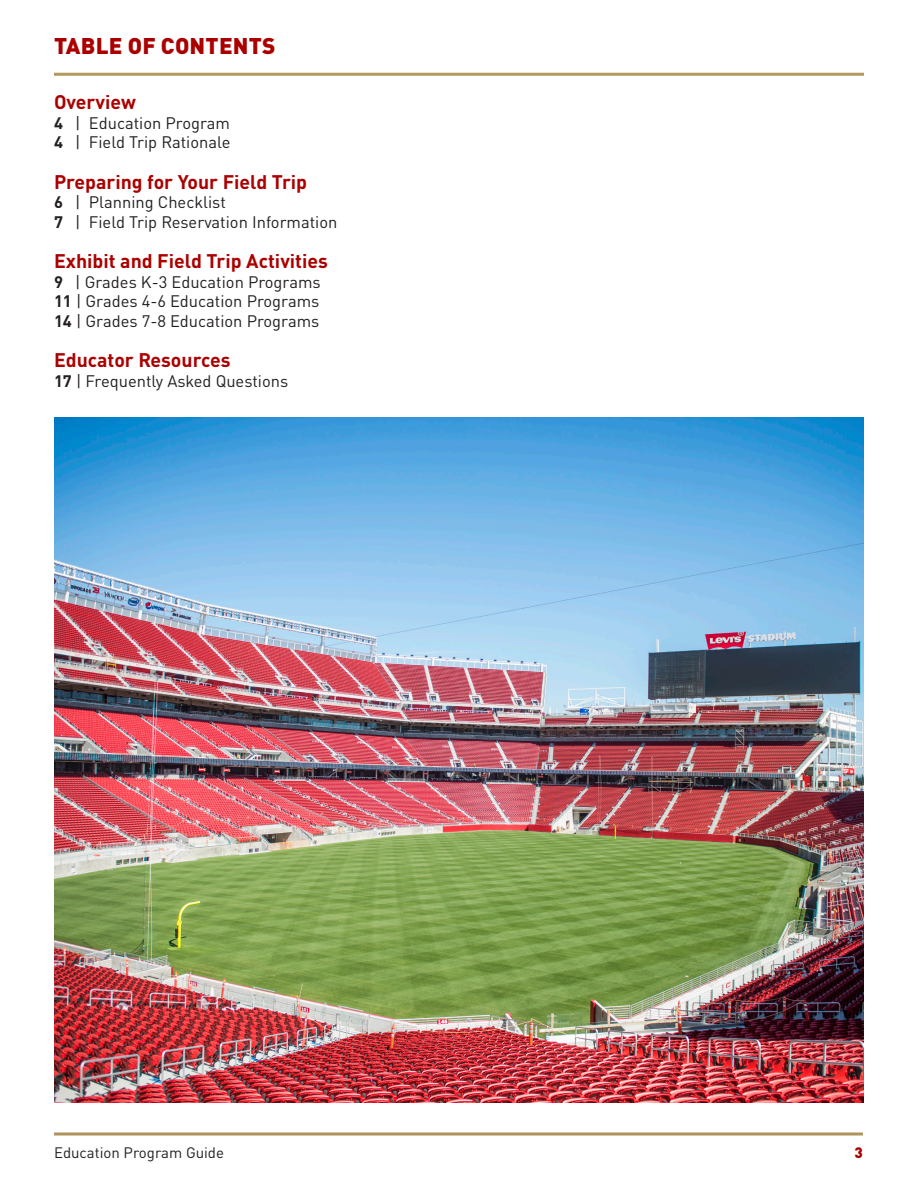
<style>
.page{position:relative;width:918px;height:1188px;background:#fff}
.page>*{position:absolute;margin:0;border:0;box-sizing:border-box;transform-origin:0 0}
.t1{font:900 22.5px "DINOT";letter-spacing:.01em;color:#ab0000}
.BODY{font:700 19.5px "DINOT";color:#ab0000}
.BODY-2{font:16.5px "DINOT";color:#231f20}
.t2{font:15px "DINOT";color:#231f20}
.t3{font:900 15px "DINOT";color:#a00}
.s1{font-weight:700}
</style>
<div class="page">
<svg style="left:54px;top:1132px;width:809px;height:4px;background:#c2ad85"></svg>
<hr style="left:54px;top:73px;width:810px;height:3px;background:#b3995c">
<img style="left:54px;top:417px;width:810px;height:685px">
<p class="t1" style="left:54px;top:31px;width:223px">TABLE OF CONTENTS</p>
<p class="BODY" style="left:54px;top:90px;width:83px">Overview</p>
<p class="BODY-2" style="left:54px;top:113px;width:178px"><span class="s1">4</span> | Education Program</p>
<p class="BODY-2" style="left:54px;top:132px;width:178px"><span class="s1">4</span> | Field Trip Rationale</p>
<p class="BODY" style="left:54px;top:169px;width:255px">Preparing for Your Field Trip</p>
<p class="BODY-2" style="left:54px;top:192px;width:173px"><span class="s1">6</span> | Planning Checklist</p>
<p class="BODY-2" style="left:54px;top:212px;width:285px"><span class="s1">7</span> | Field Trip Reservation Information</p>
<p class="BODY" style="left:54px;top:249px;width:276px">Exhibit and Field Trip Activities</p>
<p class="BODY-2" style="left:54px;top:272px;width:268px"><span class="s1">9</span> | Grades K-3 Education Programs</p>
<p class="BODY-2" style="left:54px;top:291px;width:267px"><span class="s1">11</span> | Grades 4-6 Education Programs</p>
<p class="BODY-2" style="left:54px;top:311px;width:267px"><span class="s1">14</span> | Grades 7-8 Education Programs</p>
<p class="BODY" style="left:54px;top:348px;width:178px">Educator Resources</p>
<p class="BODY-2" style="left:54px;top:371px;width:236px"><span class="s1">17</span> | Frequently Asked Questions</p>
<p class="t2" style="left:54px;top:1144px;width:172px">Education Program Guide</p>
<p class="t3" style="left:855px;top:1143px;width:10px">3</p>
</div>
